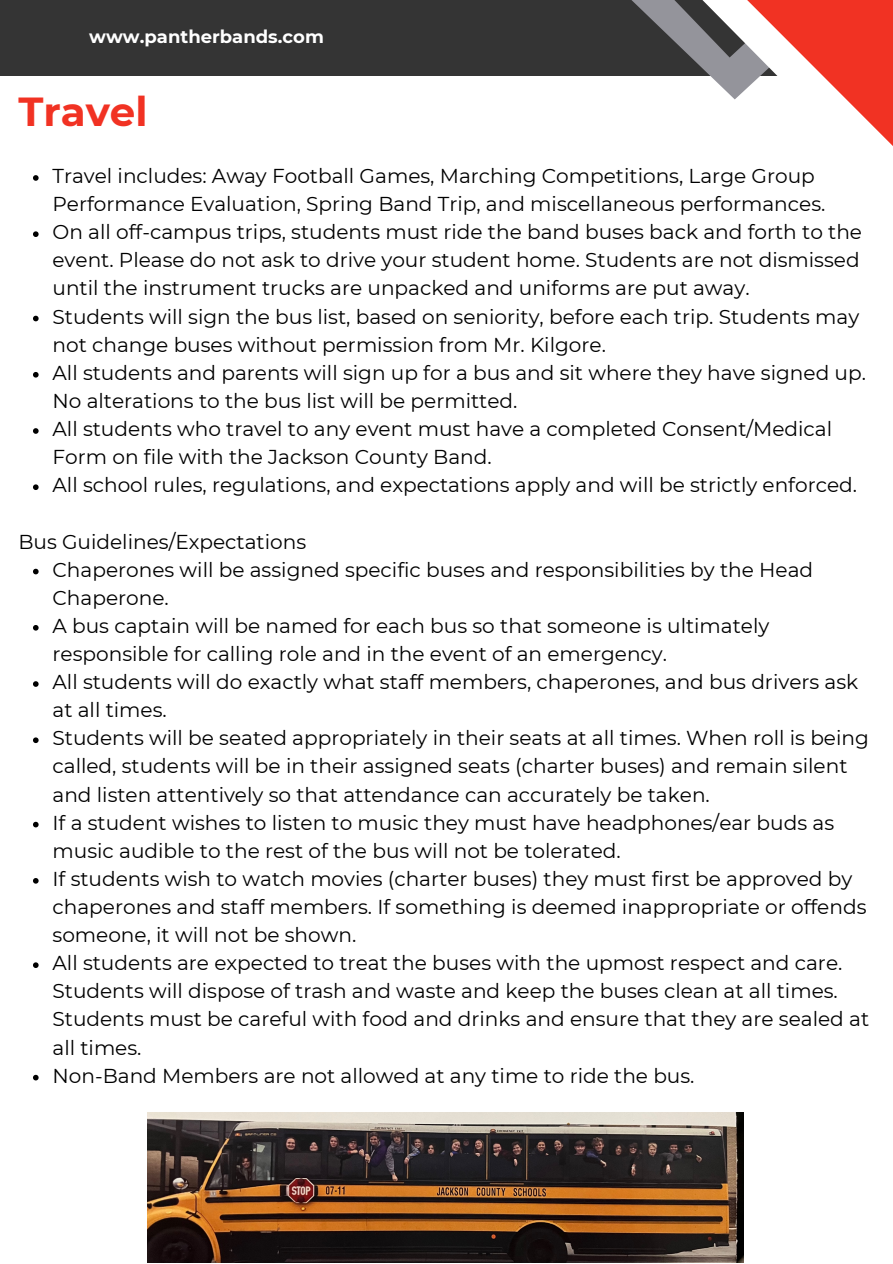
<style>
.page{position:relative;width:893px;height:1264px;background:#fff}
.page>*{position:absolute;margin:0;border:0;box-sizing:border-box;transform-origin:0 0}
.t1{font:700 40.5px "Montserrat";color:#f13223}
.t2{font:20.1px/28px "Montserrat";color:#000}
.t3{font:700 18px "Montserrat";color:#fff}
</style>
<div class="page">
<div style="left:0;top:0;width:891px;height:75px;background:#343434"></div>
<svg style="left:615px;top:0;width:277px;height:145px"></svg>
<svg style="left:33px;top:175px;width:6px;height:6px"></svg>
<svg style="left:33px;top:231px;width:6px;height:6px"></svg>
<svg style="left:33px;top:316px;width:6px;height:5px"></svg>
<svg style="left:33px;top:372px;width:6px;height:5px"></svg>
<svg style="left:33px;top:428px;width:6px;height:6px"></svg>
<svg style="left:33px;top:484px;width:6px;height:6px"></svg>
<svg style="left:33px;top:568px;width:6px;height:6px"></svg>
<svg style="left:33px;top:625px;width:6px;height:5px"></svg>
<svg style="left:33px;top:681px;width:6px;height:6px"></svg>
<svg style="left:33px;top:737px;width:6px;height:6px"></svg>
<svg style="left:33px;top:821px;width:6px;height:6px"></svg>
<svg style="left:33px;top:878px;width:6px;height:5px"></svg>
<svg style="left:33px;top:962px;width:6px;height:6px"></svg>
<svg style="left:33px;top:1074px;width:6px;height:6px"></svg>
<img style="left:147px;top:1112px;width:596px;height:150px">
<p class="t3" style="left:89px;top:25px;width:236px">www.pantherbands.com</p>
<h1 class="t1" style="left:18px;top:87px;width:131px">Travel</h1>
<p class="t2" style="left:52px;top:162px;width:814px">Travel includes: Away Football Games, Marching Competitions, Large Group Performance Evaluation, Spring Band Trip, and miscellaneous performances.<br>On all off-campus trips, students must ride the band buses back and forth to the event. Please do not ask to drive your student home. Students are not dismissed until the instrument trucks are unpacked and uniforms are put away.<br>Students will sign the bus list, based on seniority, before each trip. Students may not change buses without permission from Mr. Kilgore.<br>All students and parents will sign up for a bus and sit where they have signed up.<br>No alterations to the bus list will be permitted.<br>All students who travel to any event must have a completed Consent/Medical Form on file with the Jackson County Band.<br>All school rules, regulations, and expectations apply and will be strictly enforced.</p>
<p class="t2" style="left:18px;top:527px;width:289px">Bus Guidelines/Expectations</p>
<p class="t2" style="left:52px;top:555px;width:818px">Chaperones will be assigned specific buses and responsibilities by the Head Chaperone.<br>A bus captain will be named for each bus so that someone is ultimately responsible for calling role and in the event of an emergency.<br>All students will do exactly what staff members, chaperones, and bus drivers ask at all times.<br>Students will be seated appropriately in their seats at all times. When roll is being called, students will be in their assigned seats (charter buses) and remain silent and listen attentively so that attendance can accurately be taken.<br>If a student wishes to listen to music they must have headphones/ear buds as music audible to the rest of the bus will not be tolerated.<br>If students wish to watch movies (charter buses) they must first be approved by chaperones and staff members. If something is deemed inappropriate or offends someone, it will not be shown.<br>All students are expected to treat the buses with the upmost respect and care.<br>Students will dispose of trash and waste and keep the buses clean at all times.<br>Students must be careful with food and drinks and ensure that they are sealed at all times.<br>Non-Band Members are not allowed at any time to ride the bus.</p>
</div>
